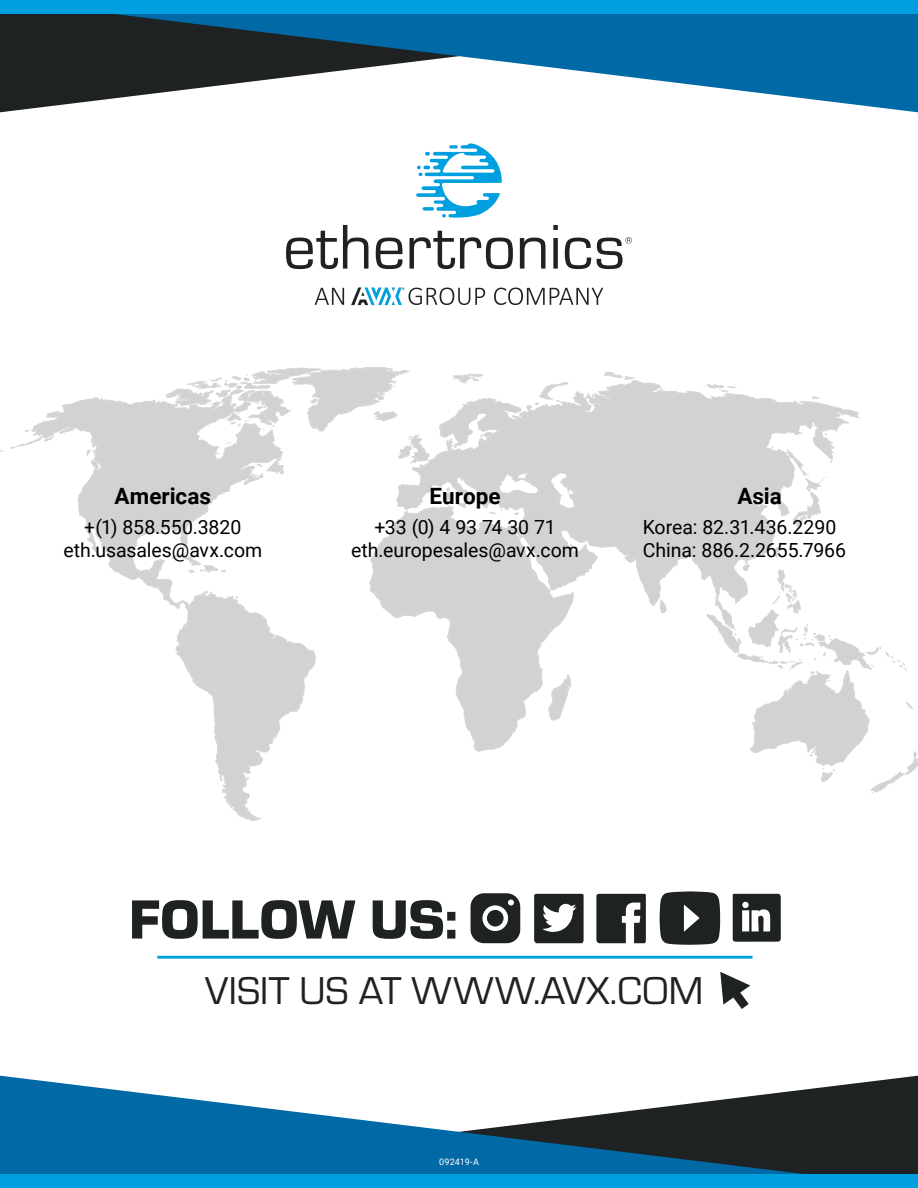
<style>
.page{position:relative;width:918px;height:1188px;background:#fff}
.page>*{position:absolute;margin:0;border:0;box-sizing:border-box;transform-origin:0 0}
.t1{font:900 57.15px "Eurostile";color:#1f2222}
.t2{font:40.2px "Eurostile";color:#1f2222}
.t3{font:700 22.5px "Roboto";color:#000}
.t4{font:19.5px/23.4px "Roboto";letter-spacing:-.005em;color:#000;text-align:center}
.t5{font:9px "Roboto";letter-spacing:.02em;color:#fff}
</style>
<div class="page">
<svg style="left:0;top:14px;width:918px;height:98px"></svg>
<svg style="left:0;top:1076px;width:918px;height:98px"></svg>
<div style="left:0;top:0;width:918px;height:14px;background:#009fdf"></div>
<div style="left:0;top:1174px;width:918px;height:14px;background:#009fdf"></div>
<svg style="left:720px;top:972px;width:30px;height:37px"></svg>
<svg style="left:471px;top:893px;width:49px;height:50px"></svg>
<svg style="left:534px;top:894px;width:50px;height:49px"></svg>
<svg style="left:596px;top:894px;width:50px;height:49px"></svg>
<svg style="left:660px;top:891px;width:60px;height:54px;background:#3c3e3e"></svg>
<svg style="left:733px;top:894px;width:48px;height:48px"></svg>
<hr style="left:157px;top:956px;width:596px;height:3px;background:#009fdf">
<img style="left:0;top:367px;width:918px;height:454px">
<svg style="left:286px;top:225px;width:82px;height:44px"></svg>
<svg style="left:376px;top:238px;width:27px;height:31px"></svg>
<svg style="left:410px;top:231px;width:103px;height:38px"></svg>
<svg style="left:520px;top:238px;width:26px;height:31px"></svg>
<div style="left:553px;top:238px;width:5px;height:31px;background:#1f2222"></div>
<svg style="left:553px;top:225px;width:5px;height:5px"></svg>
<svg style="left:565px;top:238px;width:26px;height:31px"></svg>
<svg style="left:597px;top:237px;width:35px;height:32px"></svg>
<svg style="left:416px;top:143px;width:86px;height:75px"></svg>
<svg style="left:315px;top:288px;width:29px;height:17px"></svg>
<svg style="left:351px;top:287px;width:134px;height:18px"></svg>
<svg style="left:494px;top:288px;width:109px;height:17px"></svg>
<p class="t3" style="left:115px;top:480px;width:98px">Americas</p>
<p class="t4" style="left:63px;top:514px;width:200px">+(1) 858.550.3820 eth.usasales@avx.com</p>
<p class="t3" style="left:429px;top:480px;width:73px">Europe</p>
<p class="t4" style="left:351px;top:514px;width:229px">+33 (0) 4 93 74 30 71 eth.europesales@avx.com</p>
<p class="t3" style="left:737px;top:480px;width:46px">Asia</p>
<p class="t4" style="left:643px;top:514px;width:205px;text-align:left">Korea: 82.31.436.2290<br>China: 886.2.2655.7966</p>
<h1 class="t1" style="left:129px;top:879px;width:330px">FOLLOW US:</h1>
<h2 class="t2" style="left:205px;top:963px;width:500px">VISIT US AT WWW.AVX.COM</h2>
<p class="t5" style="left:439px;top:1155px;width:41px">092419-A</p>
</div>
